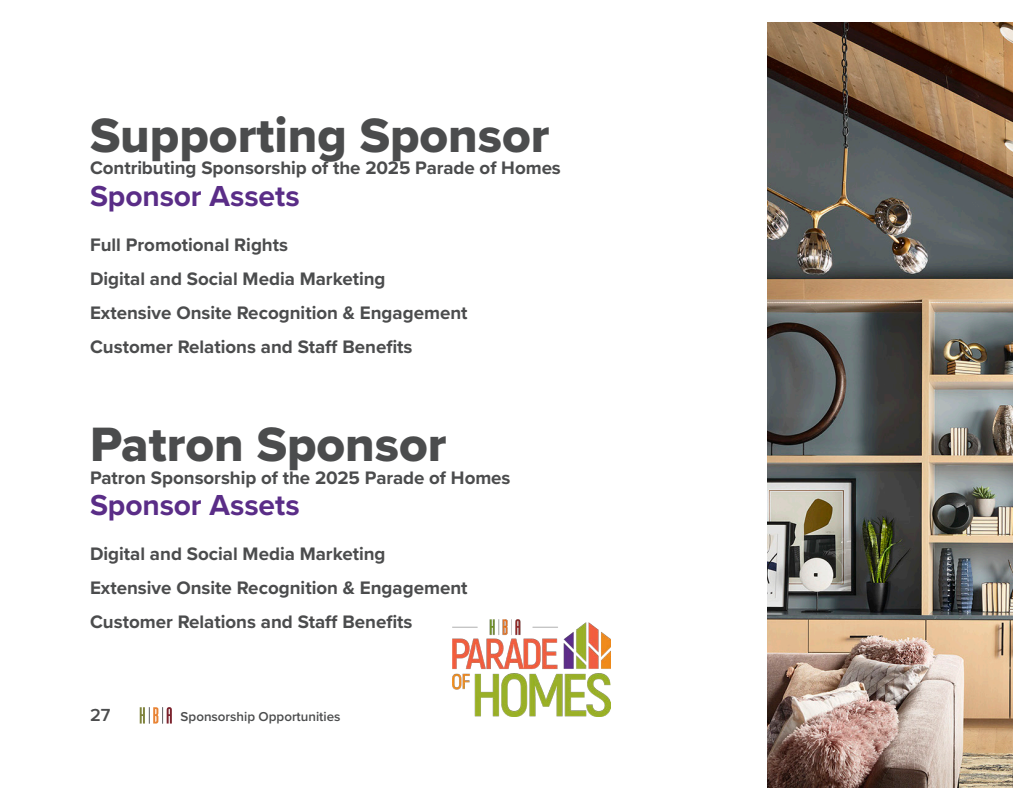
<style>
.page{position:relative;width:1035px;height:810px;background:#fff}
.page>*{position:absolute;margin:0;border:0;box-sizing:border-box;transform-origin:0 0}
.t1{font:50px "Proxima Nova Extrabld";color:#4b4c4d}
.t2{font:700 30px "Proxima Nova";letter-spacing:-.005em;color:#5a2d87}
.t3{font:700 18.75px "Proxima Nova";color:#4b4c4d}
.t4{font:600 18.12px "Proxima Nova";color:#4b4c4d}
.t5{font:600 13.38px "Proxima Nova";color:#4b4c4d}
</style>
<div class="page">
<svg style="left:140px;top:707px;width:32px;height:17px"></svg>
<img style="left:768px;top:23px;width:244px;height:765px">
<img style="left:453px;top:620px;width:157px;height:96px">
<p class="t1" style="left:90px;top:98px;width:461px">Supporting Sponsor</p>
<p class="t3" style="left:90px;top:154px;width:472px">Contributing Sponsorship of the 2025 Parade of Homes</p>
<p class="t2" style="left:90px;top:174px;width:211px">Sponsor Assets</p>
<p class="t3" style="left:90px;top:231px;width:200px">Full Promotional Rights</p>
<p class="t3" style="left:90px;top:265px;width:297px">Digital and Social Media Marketing</p>
<p class="t3" style="left:90px;top:299px;width:379px">Extensive Onsite Recognition &amp; Engagement</p>
<p class="t3" style="left:90px;top:332px;width:324px">Customer Relations and Staff Benefits</p>
<p class="t1" style="left:90px;top:407px;width:358px">Patron Sponsor</p>
<p class="t3" style="left:90px;top:463px;width:422px">Patron Sponsorship of the 2025 Parade of Homes</p>
<p class="t2" style="left:90px;top:483px;width:211px">Sponsor Assets</p>
<p class="t3" style="left:90px;top:540px;width:297px">Digital and Social Media Marketing</p>
<p class="t3" style="left:90px;top:574px;width:379px">Extensive Onsite Recognition &amp; Engagement</p>
<p class="t3" style="left:90px;top:608px;width:324px">Customer Relations and Staff Benefits</p>
<p class="t4" style="left:90px;top:702px;width:22px">27</p>
<p class="t5" style="left:181px;top:707px;width:161px">Sponsorship Opportunities</p>
</div>
